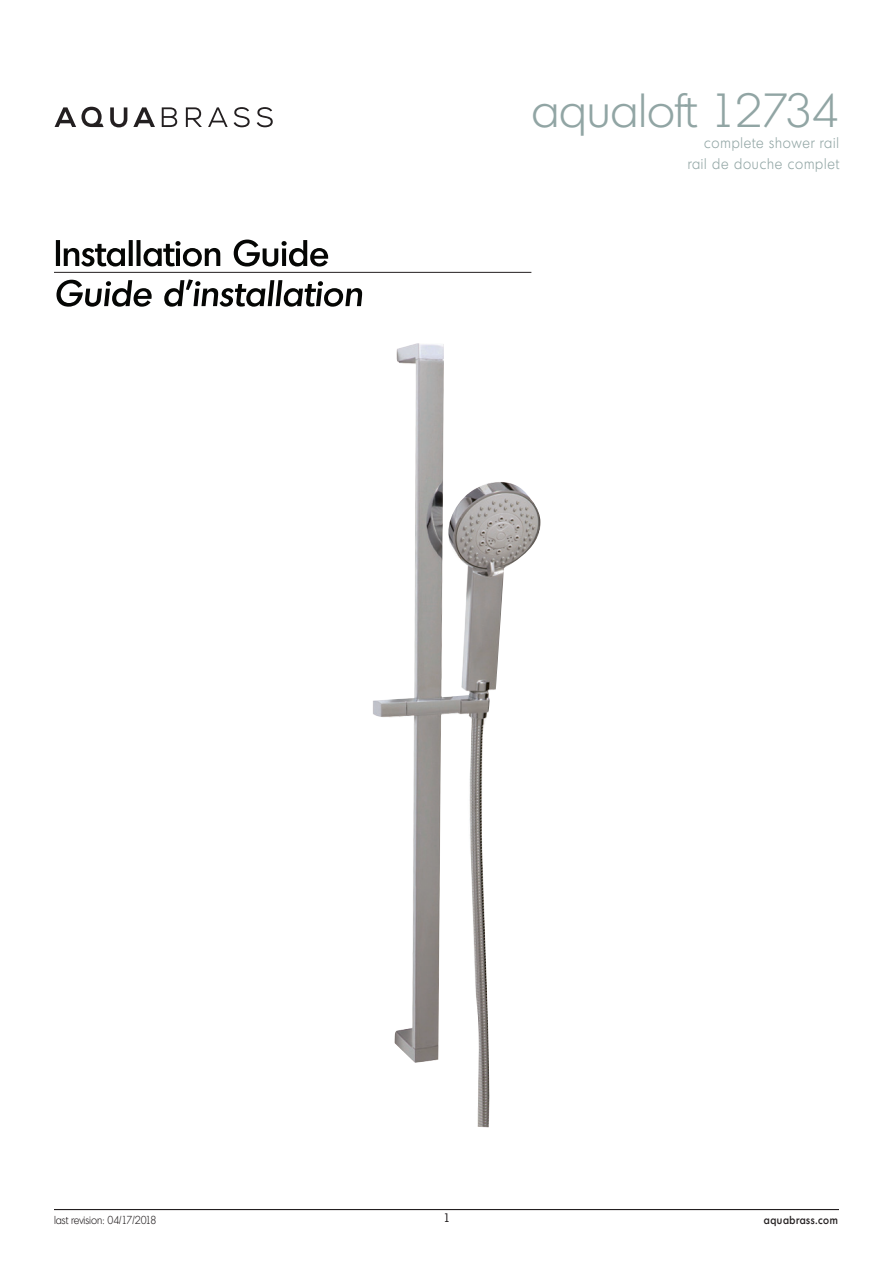
<style>
.page{position:relative;width:893px;height:1263px;background:#fff}
.page>*{position:absolute;margin:0;border:0;box-sizing:border-box;transform-origin:0 0}
.t1{font:300 46.5px "Montreal Serial";color:#91a5a4}
.t2{font:300 15px/21px "Montreal Serial";letter-spacing:.06em;color:#91a5a4;text-align:right;scale:.9 1}
.t3{font:12px "Montreal Serial";color:#231f20}
.designer{font:300 11.25px "Montreal Serial";color:#231f20;scale:.9 1}
.t4{font:500 11.25px "Montreal Serial";letter-spacing:.06em;color:#231f20;scale:.9 1}
</style>
<div class="page">
<hr style="left:54px;top:1209px;width:785px;height:1px;background:#231f20">
<svg style="left:110px;top:107px;width:17px;height:20px"></svg>
<svg style="left:133px;top:107px;width:22px;height:20px"></svg>
<svg style="left:162px;top:107px;width:15px;height:20px"></svg>
<svg style="left:186px;top:107px;width:16px;height:20px"></svg>
<svg style="left:208px;top:107px;width:20px;height:20px"></svg>
<svg style="left:234px;top:107px;width:16px;height:20px"></svg>
<svg style="left:257px;top:107px;width:16px;height:20px"></svg>
<svg style="left:55px;top:107px;width:49px;height:20px"></svg>
<svg style="left:56px;top:279px;width:306px;height:28px"></svg>
<hr style="left:54px;top:272px;width:477px;height:1px;background:#231f20">
<svg style="left:56px;top:240px;width:272px;height:26px"></svg>
<img style="left:373px;top:343px;width:168px;height:784px">
<h1 class="t1" style="left:531px;top:82px;width:309px">aqualoft 12734</h1>
<p class="t2" style="left:688px;top:132px;width:170px">complete shower rail rail de douche complet</p>
<p class="designer" style="left:54px;top:1213px;width:115px">last revision: 04/17/2018</p>
<p class="t3" style="left:443px;top:1210px;width:8px">1</p>
<p class="t4" style="left:764px;top:1213px;width:84px">aquabrass.com</p>
</div>
